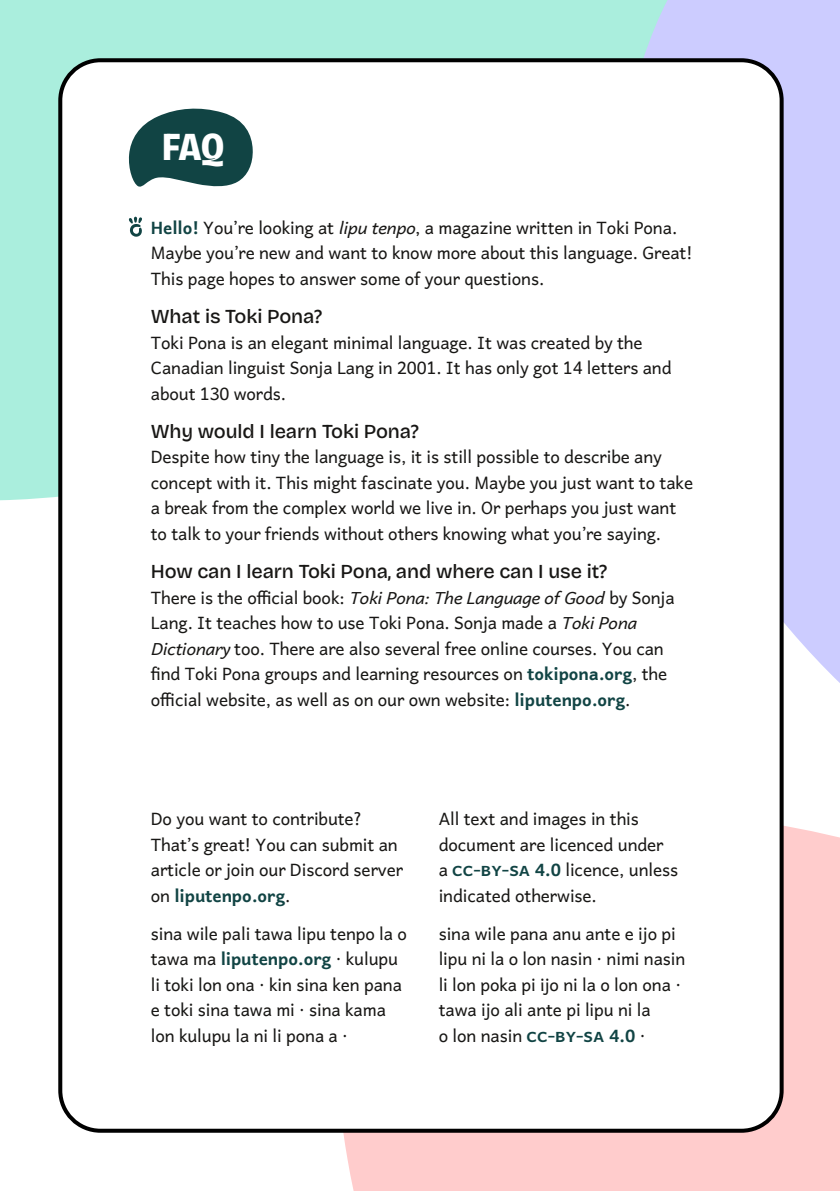
<style>
.page{position:relative;width:840px;height:1191px;background:#fff}
.page>*{position:absolute;margin:0;border:0;box-sizing:border-box;transform-origin:0 0}
.t1{font:800 semi-condensed 39.6px "Bricolage Grotesque 48 pt";color:#fff}
.t2{font:500 19.8px "Bricolage Grotesque";letter-spacing:-.005em;color:#181715}
.t3{font:17px/25.6px "Andika";letter-spacing:-.005em;color:#181715}
.s1{font-weight:700;color:#144}
.s2{font-style:italic}
</style>
<div class="page">
<div style="left:0;top:0;width:591px;height:500px;background:#aed"></div>
<svg style="left:323px;top:804px;width:516px;height:387px;background:#f9caca"></svg>
<svg style="left:591px;top:0;width:248px;height:804px;background:#d1d5fc"></svg>
<div style="left:60px;top:60px;width:721px;height:1070px;background:#fff;border-radius:40px"></div>
<div style="left:58px;top:58px;width:725px;height:1074px;border:4px solid #000;border-radius:40px"></div>
<svg style="left:129px;top:109px;width:123px;height:78px"></svg>
<svg style="left:129px;top:217px;width:13px;height:20px"></svg>
<h1 class="t1" style="left:162px;top:123px;width:64px">FAQ</h1>
<p class="t3" style="left:151px;top:214px;width:543px"><span class="s1">Hello!</span> You’re looking at <span class="s2">lipu tenpo</span>, a magazine written in Toki Pona.<br>Maybe you’re new and want to know more about this language. Great!<br>This page hopes to answer some of your questions.</p>
<p class="t2" style="left:151px;top:304px;width:173px">What is Toki Pona?</p>
<p class="t3" style="left:151px;top:329px;width:522px">Toki Pona is an elegant minimal language. It was created by the<br>Canadian linguist Sonja Lang in 2001. It has only got 14 letters and about 130 words.</p>
<p class="t2" style="left:151px;top:419px;width:269px">Why would I learn Toki Pona?</p>
<p class="t3" style="left:151px;top:443px;width:543px">Despite how tiny the language is, it is still possible to describe any concept with it. This might fascinate you. Maybe you just want to take a break from the complex world we live in. Or perhaps you just want to talk to your friends without others knowing what you’re saying.</p>
<p class="t2" style="left:151px;top:560px;width:457px">How can I learn Toki Pona, and where can I use it?</p>
<p class="t3" style="left:151px;top:584px;width:525px">There is the official book: <span class="s2">Toki Pona: The Language of Good</span> by Sonja Lang. It teaches how to use Toki Pona. Sonja made a <span class="s2">Toki Pona Dictionary</span> too. There are also several free online courses. You can find Toki Pona groups and learning resources on <span class="s1">tokipona.org</span>, the official website, as well as on our own website: <span class="s1">liputenpo.org</span>.</p>
<p class="t3" style="left:151px;top:805px;width:253px">Do you want to contribute?<br>That’s great! You can submit an article or join our Discord server on <span class="s1">liputenpo.org</span>.</p>
<p class="t3" style="left:151px;top:920px;width:257px">sina wile pali tawa lipu tenpo la o tawa ma <span class="s1">liputenpo.org</span> · kulupu li toki lon ona · kin sina ken pana e toki sina tawa mi · sina kama lon kulupu la ni li pona a ·</p>
<p class="t3" style="left:438px;top:805px;width:241px">All text and images in this document are licenced under<br>a <span class="s1">CC-BY-SA 4.0</span> licence, unless indicated otherwise.</p>
<p class="t3" style="left:438px;top:920px;width:248px">sina wile pana anu ante e ijo pi lipu ni la o lon nasin · nimi nasin li lon poka pi ijo ni la o lon ona · tawa ijo ali ante pi lipu ni la<br>o lon nasin <span class="s1">CC-BY-SA 4.0</span> ·</p>
</div>
